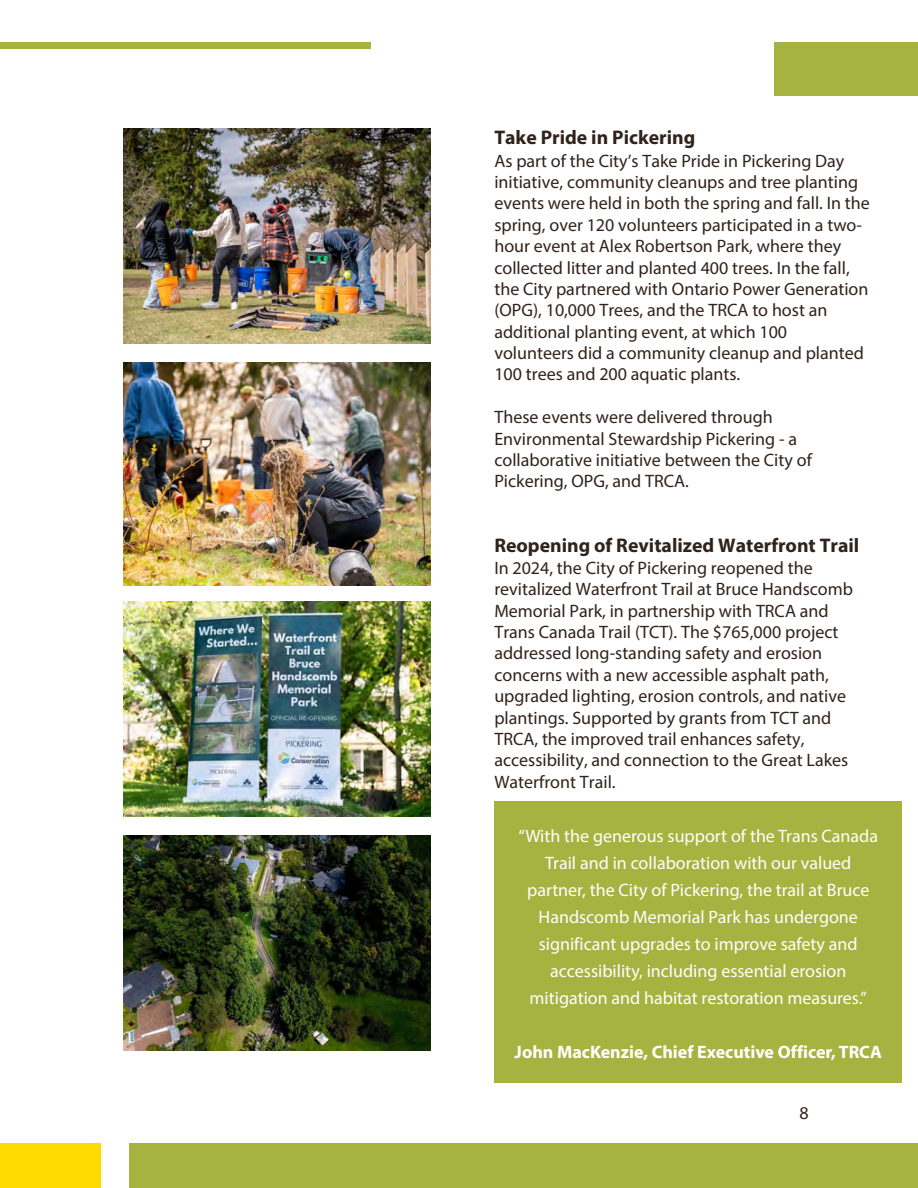
<style>
.page{position:relative;width:918px;height:1188px;background:#fff}
.page>*{position:absolute;margin:0;border:0;box-sizing:border-box;transform-origin:0 0}
.t1{font:700 19.8px "Myriad Pro";color:#30231b}
.t2{font:18px/21.3px "Myriad Pro";color:#30231b}
.t3{font:18px/27px "Myriad Pro";color:#fff;text-align:center}
.t4{font:700 18px "Myriad Pro";color:#fff}
</style>
<div class="page">
<div style="left:494px;top:801px;width:408px;height:282px;background:#a6b340"></div>
<div style="left:130px;top:1143px;width:788px;height:45px;background:#a6b340"></div>
<div style="left:0;top:1143px;width:100px;height:45px;background:#fedb00"></div>
<div style="left:775px;top:42px;width:143px;height:54px;background:#a6b340"></div>
<div style="left:0;top:42px;width:370px;height:7px;background:#a6b340"></div>
<img style="left:123px;top:362px;width:307px;height:223px">
<img style="left:123px;top:601px;width:307px;height:215px">
<img style="left:123px;top:128px;width:307px;height:215px">
<img style="left:123px;top:835px;width:307px;height:215px">
<h3 class="t1" style="left:494px;top:129px;width:202px">Take Pride in Pickering</h3>
<p class="t2" style="left:494px;top:152px;width:377px">As part of the City’s Take Pride in Pickering Day initiative, community cleanups and tree planting events were held in both the spring and fall. In the spring, over 120 volunteers participated in a two&shy;hour event at Alex Robertson Park, where they collected litter and planted 400 trees. In the fall, the City partnered with Ontario Power Generation (OPG), 10,000 Trees, and the TRCA to host an additional planting event, at which 100 volunteers did a community cleanup and planted 100 trees and 200 aquatic plants.</p>
<p class="t2" style="left:494px;top:408px;width:319px">These events were delivered through Environmental Stewardship Pickering - a collaborative initiative between the City of Pickering, OPG, and TRCA.</p>
<h3 class="t1" style="left:494px;top:537px;width:367px">Reopening of Revitalized Waterfront Trail</h3>
<p class="t2" style="left:494px;top:559px;width:360px">In 2024, the City of Pickering reopened the revitalized Waterfront Trail at Bruce Handscomb Memorial Park, in partnership with TRCA and Trans Canada Trail (TCT). The $765,000 project addressed long-standing safety and erosion concerns with a new accessible asphalt path, upgraded lighting, erosion controls, and native plantings. Supported by grants from TCT and TRCA, the improved trail enhances safety, accessibility, and connection to the Great Lakes Waterfront Trail.</p>
<p class="t3" style="left:518px;top:824px;width:361px">“With the generous support of the Trans Canada Trail and in collaboration with our valued partner, the City of Pickering, the trail at Bruce Handscomb Memorial Park has undergone significant upgrades to improve safety and accessibility, including essential erosion mitigation and habitat restoration measures.”</p>
<p class="t4" style="left:515px;top:1045px;width:369px">John MacKenzie, Chief Executive Officer, TRCA</p>
<p class="t2" style="left:799px;top:1104px;width:11px">8</p>
</div>
